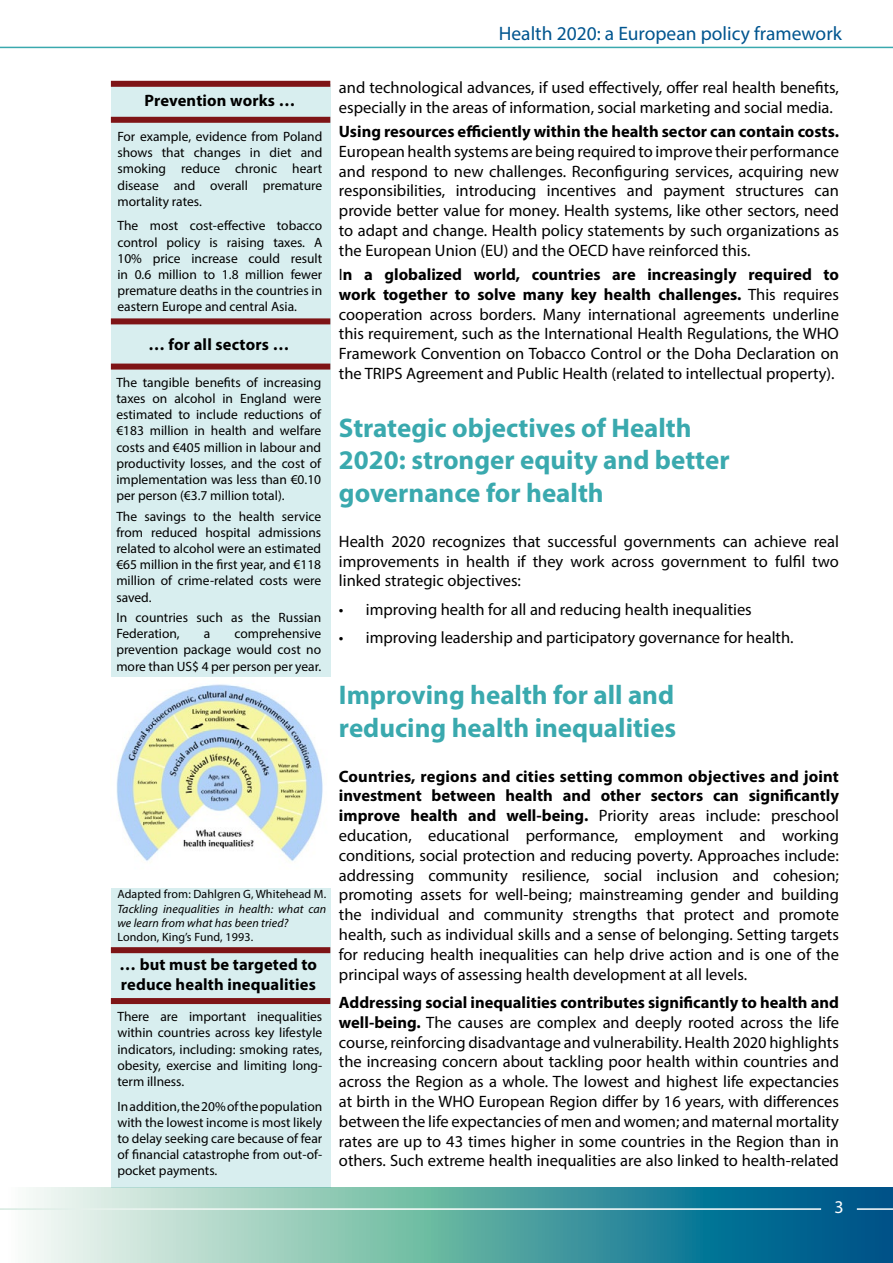
<style>
.page{position:relative;width:893px;height:1263px;background:#fff}
.page>*{position:absolute;margin:0;border:0;box-sizing:border-box;transform-origin:0 0}
.t1{font:700 27px/32.4px "Myriad Pro";color:#3aa9ae}
.t2{font:19.5px "Myriad Pro";color:#00558f}
.t3{font:18px "Myriad Pro";color:#fff}
.t4{font:16.5px/19.8px "Myriad Pro";color:#000;text-align:justify}
.t5{font:700 16.5px/19.8px "Myriad Pro";color:#000}
.t6{font:13.5px/16.2px "Myriad Pro";color:#000;text-align:justify}
.t7{font:italic 12px/14.4px "Myriad Pro";letter-spacing:.01em;color:#000}
.t8{font:12px "Myriad Pro";letter-spacing:.01em;color:#000}
.s1{font-weight:700}
</style>
<div class="page">
<hr style="left:0;top:47px;width:893px;height:1px;background:#3aa9ae">
<svg style="left:29px;top:1188px;width:864px;height:75px;background:#65aaae"></svg>
<hr style="left:0;top:1208px;width:821px;height:2px;background:#fff">
<hr style="left:857px;top:1208px;width:36px;height:2px;background:#fff">
<div style="left:111px;top:84px;width:219px;height:1104px;background:#d8eeef"></div>
<div style="left:111px;top:117px;width:219px;height:6px;background:#7e1416"></div>
<div style="left:111px;top:81px;width:219px;height:6px;background:#7e1416"></div>
<div style="left:111px;top:318px;width:219px;height:6px;background:#7e1416"></div>
<div style="left:111px;top:947px;width:219px;height:6px;background:#7e1416"></div>
<div style="left:111px;top:364px;width:219px;height:6px;background:#7e1416"></div>
<div style="left:111px;top:998px;width:219px;height:6px;background:#7e1416"></div>
<img style="left:111px;top:678px;width:219px;height:210px">
<p class="t5" style="left:144px;top:90px;width:152px">Prevention works …</p>
<p class="t6" style="left:117px;top:128px;width:206px">For example, evidence from Poland shows that changes in diet and smoking reduce chronic heart disease and overall premature mortality rates.</p>
<p class="t6" style="left:117px;top:218px;width:206px">The most cost-effective tobacco control policy is raising taxes. A 10% price increase could result in 0.6 million to 1.8 million fewer premature deaths in the countries in eastern Europe and central Asia.</p>
<p class="t5" style="left:148px;top:334px;width:142px">… for all sectors …</p>
<p class="t6" style="left:116px;top:374px;width:206px">The tangible benefits of increasing taxes on alcohol in England were estimated to include reductions of €183 million in health and welfare costs and €405 million in labour and productivity losses, and the cost of implementation was less than €0.10 per person (€3.7 million total).</p>
<p class="t6" style="left:116px;top:508px;width:206px">The savings to the health service from reduced hospital admissions related to alcohol were an estimated €65 million in the first year, and €118 million of crime-related costs were saved.</p>
<p class="t6" style="left:116px;top:609px;width:206px">In countries such as the Russian<br>Federation,</p>
<p class="t6" style="left:116px;top:625px;width:206px;text-indent:118px">comprehensive prevention package would cost no more than US$ 4 per person per year.</p>
<p class="t6" style="left:204px;top:625px;width:8px">a</p>
<p class="t8" style="left:117px;top:887px;width:210px">Adapted from: Dahlgren G, Whitehead M.</p>
<p class="t7" style="left:117px;top:901px;width:210px">Tackling inequalities in health: what can we learn from what has been tried?</p>
<p class="t8" style="left:117px;top:930px;width:137px">London, King’s Fund, 1993.</p>
<p class="t5" style="left:120px;top:954px;width:199px">… but must be targeted to reduce health inequalities</p>
<p class="t6" style="left:117px;top:1008px;width:206px">There are important inequalities within countries across key lifestyle indicators, including: smoking rates, obesity, exercise and limiting long&shy;term illness.</p>
<p class="t6" style="left:117px;top:1098px;width:206px">In addition, the 20% of the population with the lowest income is most likely to delay seeking care because of fear of financial catastrophe from out-of&shy;pocket payments.</p>
<p class="t2" style="left:499px;top:22px;width:345px">Health 2020: a European policy framework</p>
<p class="t4" style="left:339px;top:77px;width:502px">and technological advances, if used effectively, offer real health benefits, especially in the areas of information, social marketing and social media.</p>
<p class="t5" style="left:339px;top:121px;width:501px">Using resources efficiently within the health sector can contain costs.</p>
<p class="t4" style="left:339px;top:141px;width:502px">European health systems are being required to improve their performance and respond to new challenges. Reconfiguring services, acquiring new responsibilities, introducing incentives and payment structures can provide better value for money. Health systems, like other sectors, need to adapt and change. Health policy statements by such organizations as the European Union (EU) and the OECD have reinforced this.</p>
<p class="t4" style="left:339px;top:264px;width:502px">I<span class="s1">n a globalized world, countries are increasingly required to work together to solve many key health challenges.</span> This requires cooperation across borders. Many international agreements underline this requirement, such as the International Health Regulations, the WHO Framework Convention on Tobacco Control or the Doha Declaration on the TRIPS Agreement and Public Health (related to intellectual property).</p>
<h1 class="t1" style="left:339px;top:411px;width:392px">Strategic objectives of Health<br>2020: stronger equity and better governance for health</h1>
<p class="t4" style="left:339px;top:531px;width:502px">Health 2020 recognizes that successful governments can achieve real improvements in health if they work across government to fulfil two linked strategic objectives:</p>
<p class="t4" style="left:339px;top:599px;width:414px">• improving health for all and reducing health inequalities</p>
<p class="t4" style="left:339px;top:627px;width:456px">• improving leadership and participatory governance for health.</p>
<h1 class="t1" style="left:339px;top:678px;width:339px">Improving health for all and reducing health inequalities</h1>
<p class="t4" style="left:339px;top:766px;width:502px"><span class="s1">Countries, regions and cities setting common objectives and joint investment between health and other sectors can significantly improve health and well-being.</span> Priority areas include: preschool education, educational performance, employment and working conditions, social protection and reducing poverty. Approaches include: addressing community resilience, social inclusion and cohesion; promoting assets for well-being; mainstreaming gender and building the individual and community strengths that protect and promote health, such as individual skills and a sense of belonging. Setting targets for reducing health inequalities can help drive action and is one of the principal ways of assessing health development at all levels.</p>
<p class="t4" style="left:339px;top:992px;width:502px"><span class="s1">Addressing social inequalities contributes significantly to health and well-being.</span> The causes are complex and deeply rooted across the life course, reinforcing disadvantage and vulnerability. Health 2020 highlights the increasing concern about tackling poor health within countries and across the Region as a whole. The lowest and highest life expectancies at birth in the WHO European Region differ by 16 years, with differences between the life expectancies of men and women; and maternal mortality rates are up to 43 times higher in some countries in the Region than in others. Such extreme health inequalities are also linked to health-related</p>
<p class="t3" style="left:834px;top:1196px;width:11px">3</p>
</div>
